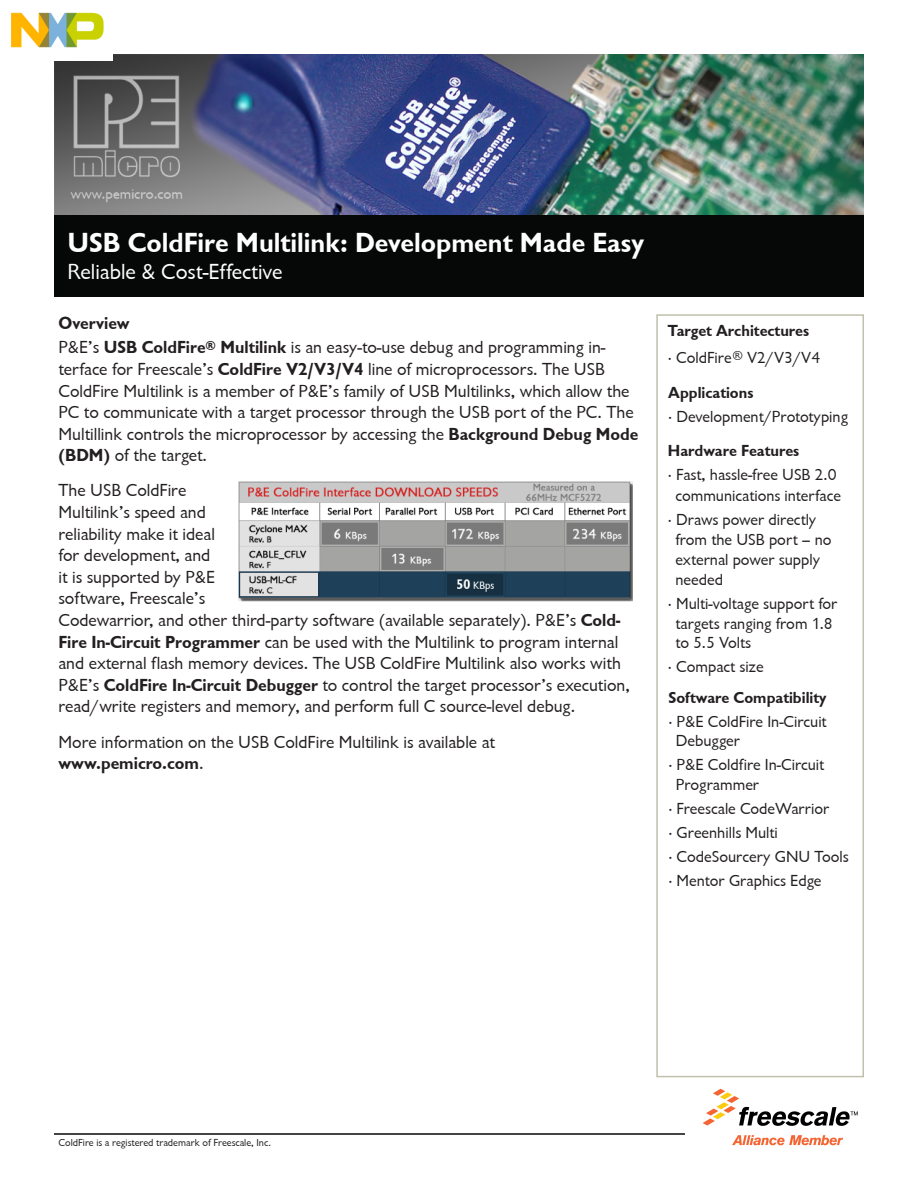
<style>
.page{position:relative;width:918px;height:1188px;background:#fff}
.page>*{position:absolute;margin:0;border:0;box-sizing:border-box;transform-origin:0 0}
.t1{font:700 28.5px "Sharp";color:#fff}
.t2{font:22.5px "Sharp";color:#fff}
.t3{font:18px/21.6px "Sharp";color:#231f20}
.t4{font:700 18px "Sharp";color:#231f20}
.t5{font:16.5px/19.8px "Sharp";color:#231f20}
.t6{font:700 16.5px "Sharp";color:#231f20}
.t7{font:10.5px "Sharp";color:#231f20}
.s1{font-weight:700}
.s2{font-weight:400}
</style>
<div class="page">
<img style="left:54px;top:54px;width:810px;height:162px">
<div style="left:656px;top:314px;width:208px;height:763px;border:2px solid #c1c0ad"></div>
<div style="left:54px;top:216px;width:810px;height:81px;background:#060808"></div>
<img style="left:702px;top:1088px;width:156px;height:58px">
<hr style="left:54px;top:1133px;width:631px;height:2px;background:#060808">
<img style="left:238px;top:482px;width:395px;height:119px">
<img style="left:11px;top:12px;width:101px;height:48px">
<p class="t1" style="left:68px;top:226px;width:578px">USB ColdFire Multilink: Development Made Easy</p>
<p class="t2" style="left:68px;top:259px;width:217px">Reliable &amp; Cost-Effective</p>
<p class="t4" style="left:58px;top:313px;width:73px">Overview</p>
<p class="t3" style="left:58px;top:337px;width:581px">P&amp;E’s <span class="s1">USB ColdFire</span><sup>®</sup> <span class="s1">Multilink</span> is an easy-to-use debug and programming in&shy;terface for Freescale’s <span class="s1">ColdFire V2/V3/V4</span> line of microprocessors. The USB ColdFire Multilink is a member of P&amp;E’s family of USB Multilinks, which allow the PC to communicate with a target processor through the USB port of the PC. The Multillink controls the microprocessor by accessing the <span class="s1">Background Debug Mode (BDM)</span> of the target.</p>
<p class="t3" style="left:58px;top:480px;width:573px">The USB ColdFire<br>Multilink’s speed and<br>reliability make it ideal<br>for development, and<br>it is supported by P&amp;E<br>software, Freescale’s<br>Codewarrior, and other third-party software (available separately). P&amp;E’s <span class="s1">Cold-Fire In-Circuit Programmer</span> can be used with the Multilink to program internal and external flash memory devices. The USB ColdFire Multilink also works with P&amp;E’s <span class="s1">ColdFire In-Circuit Debugger</span> to control the target processor’s execution, read/write registers and memory, and perform full C source-level debug.</p>
<p class="t3" style="left:58px;top:731px;width:438px">More information on the USB ColdFire Multilink is available at</p>
<p class="t4" style="left:58px;top:752px;width:146px">www.pemicro.com<span class="s2">.</span></p>
<p class="t6" style="left:668px;top:321px;width:143px">Target Architectures</p>
<p class="t5" style="left:668px;top:348px;width:154px">· ColdFire<sup>®</sup> V2/V3/V4</p>
<p class="t6" style="left:668px;top:383px;width:87px">Applications</p>
<p class="t5" style="left:668px;top:407px;width:181px">· Development/Prototyping</p>
<p class="t6" style="left:668px;top:441px;width:133px">Hardware Features</p>
<p class="t5" style="left:668px;top:465px;width:175px;line-height:21px;text-align:center">· Fast, hassle-free USB 2.0 communications interface</p>
<p class="t5" style="left:675px;top:510px;width:158px;text-indent:-8px">· Draws power directly from the USB port – no external power supply needed</p>
<p class="t5" style="left:675px;top:594px;width:164px;text-indent:-8px">· Multi-voltage support for targets ranging from 1.8 to 5.5 Volts</p>
<p class="t5" style="left:668px;top:657px;width:97px">· Compact size</p>
<p class="t6" style="left:668px;top:687px;width:160px">Software Compatibility</p>
<p class="t5" style="left:676px;top:712px;width:152px;text-indent:-8px">· P&amp;E ColdFire In-Circuit<br>Debugger</p>
<p class="t5" style="left:676px;top:755px;width:150px;text-indent:-8px">· P&amp;E Coldfire In-Circuit<br>Programmer</p>
<p class="t5" style="left:668px;top:799px;width:163px">· Freescale CodeWarrior</p>
<p class="t5" style="left:668px;top:823px;width:111px">· Greenhills Multi</p>
<p class="t5" style="left:668px;top:847px;width:182px">· CodeSourcery GNU Tools</p>
<p class="t5" style="left:668px;top:871px;width:155px">· Mentor Graphics Edge</p>
<p class="t7" style="left:58px;top:1137px;width:214px">ColdFire is a registered trademark of Freescale, Inc.</p>
</div>
